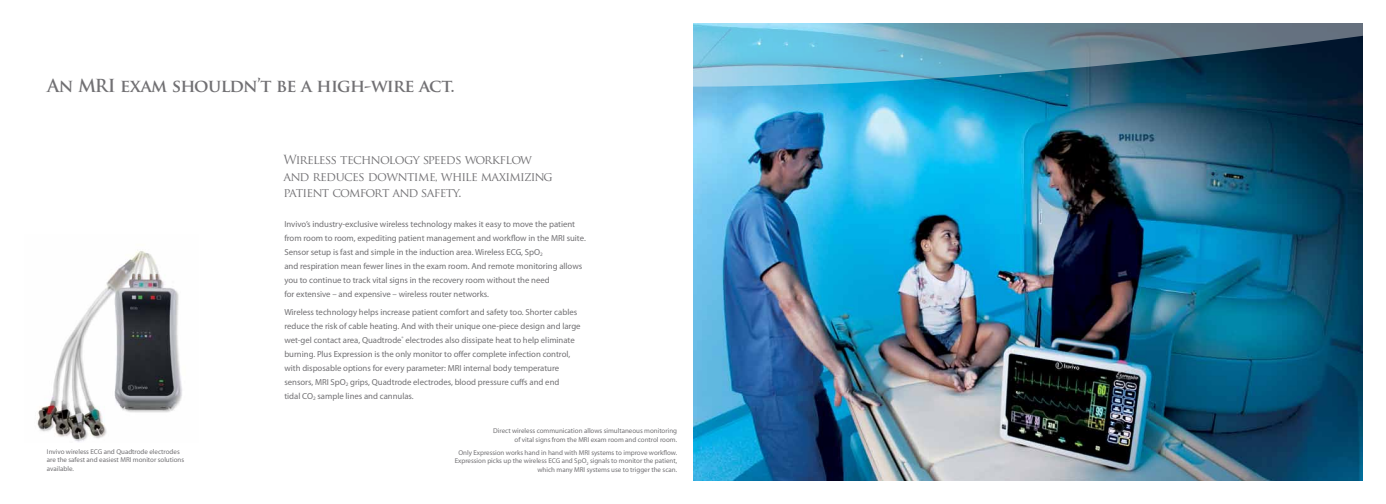
<style>
.page{position:relative;width:1386px;height:504px;background:#fff}
.page>*{position:absolute;margin:0;border:0;box-sizing:border-box;transform-origin:0 0}
.t1{font:700 17.5px "Trajan Pro";letter-spacing:-.04em;color:#717073}
.t2{font:12.25px/16.6px "Trajan Pro";letter-spacing:-.06em;color:#717073}
.t3{font:8.75px/14px "Myriad Pro";letter-spacing:-.005em;color:#717073}
.t4{font:7px/8.8px "Myriad Pro";letter-spacing:-.005em;color:#717073;text-align:right}
</style>
<div class="page">
<img style="left:693px;top:87px;width:669px;height:393px">
<svg style="left:693px;top:23px;width:670px;height:64px;background:#51879f"></svg>
<img style="left:37px;top:251px;width:145px;height:191px">
<h1 class="t1" style="left:47px;top:75px;width:409px">An MRI exam shouldn’t be a high-wire act.</h1>
<p class="t4" style="left:47px;top:447px;width:139px;text-align:left">Invivo wireless ECG and Quadtrode electrodes are the safest and easiest MRI monitor solutions available.</p>
<h2 class="t2" style="left:284px;top:151px;width:271px">Wireless technology speeds workflow and reduces downtime, while maximizing patient comfort and safety.</h2>
<p class="t3" style="left:284px;top:217px;width:303px">Invivo’s industry-exclusive wireless technology makes it easy to move the patient from room to room, expediting patient management and workflow in the MRI suite.<br>Sensor setup is fast and simple in the induction area. Wireless ECG, SpO<sub>2<br></sub>and respiration mean fewer lines in the exam room. And remote monitoring allows you to continue to track vital signs in the recovery room without the need<br>for extensive – and expensive – wireless router networks.</p>
<p class="t3" style="left:284px;top:305px;width:298px">Wireless technology helps increase patient comfort and safety too. Shorter cables reduce the risk of cable heating. And with their unique one-piece design and large wet-gel contact area, Quadtrode<sup>®</sup> electrodes also dissipate heat to help eliminate burning. Plus Expression is the only monitor to offer complete infection control, with disposable options for every parameter: MRI internal body temperature sensors, MRI SpO<sub>2</sub> grips, Quadtrode electrodes, blood pressure cuffs and end<br>tidal CO<sub>2</sub> sample lines and cannulas.</p>
<p class="t4" style="left:493px;top:427px;width:185px">Direct wireless communication allows simultaneous monitoring of vital signs from the MRI exam room and control room.</p>
<p class="t4" style="left:455px;top:448px;width:224px">Only Expression works hand in hand with MRI systems to improve workflow.<br>Expression picks up the wireless ECG and SpO<sub>2</sub> signals to monitor the patient, which many MRI systems use to trigger the scan.</p>
</div>
